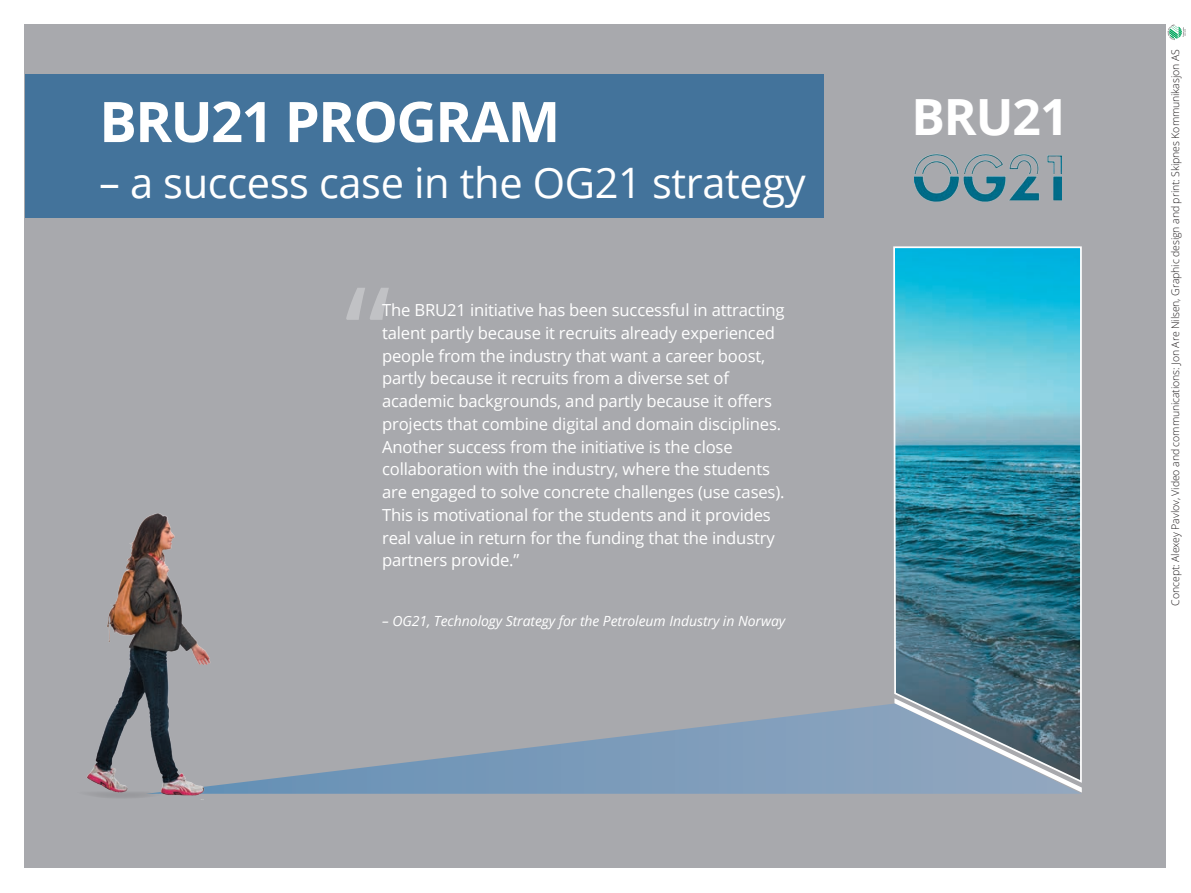
<style>
.page{position:relative;width:1191px;height:893px;background:#fff}
.page>*{position:absolute;margin:0;border:0;box-sizing:border-box;transform-origin:0 0}
.t1{font:700 56px "Open Sans";letter-spacing:-.03em;color:#fff}
.t2{font:700 49.88px "Open Sans";letter-spacing:-.02em;color:#fff}
.t3{font:42px "Open Sans";letter-spacing:-.01em;color:#fff}
.t4{font:16.62px/22.8px "Open Sans";letter-spacing:-.01em;color:#fff}
.t5{font:italic 14px "Open Sans";letter-spacing:-.005em;color:#fff}
.t6{font:300 10.5px "Open Sans";letter-spacing:-.01em;color:#231f20}
</style>
<div class="page">
<svg style="left:1167px;top:24px;width:18px;height:16px"></svg>
<div style="left:25px;top:25px;width:1141px;height:843px;background:#a8a9ad"></div>
<svg style="left:226px;top:704px;width:855px;height:90px"></svg>
<img style="left:914px;top:153px;width:147px;height:49px">
<img style="left:892px;top:246px;width:190px;height:538px">
<img style="left:87px;top:513px;width:139px;height:287px">
<svg style="left:894px;top:698px;width:187px;height:94px"></svg>
<div style="left:25px;top:74px;width:798px;height:144px;background:#43739b"></div>
<svg style="left:346px;top:288px;width:43px;height:32px"></svg>
<h1 class="t1" style="left:99px;top:82px;width:462px">BRU21 PROGRAM</h1>
<h3 class="t3" style="left:99px;top:154px;width:708px">– a success case in the OG21 strategy</h3>
<p class="t4" style="left:382px;top:298px;width:404px">The BRU21 initiative has been successful in attracting talent partly because it recruits already experienced people from the industry that want a career boost, partly because it recruits from a diverse set of academic backgrounds, and partly because it offers projects that combine digital and domain disciplines.<br>Another success from the initiative is the close collaboration with the industry, where the students are engaged to solve concrete challenges (use cases).<br>This is motivational for the students and it provides real value in return for the funding that the industry partners provide.”</p>
<p class="t5" style="left:382px;top:611px;width:405px">– OG21, Technology Strategy for the Petroleum Industry in Norway</p>
<h2 class="t2" style="left:911px;top:81px;width:159px">BRU21</h2>
<p class="t6" style="left:1168px;top:605px;width:557px;rotate:-90deg">Concept: Alexey Pavlov, Video and communications: Jon Are Nilsen, Graphic design and print: Skipnes Kommunikasjon AS</p>
</div>
